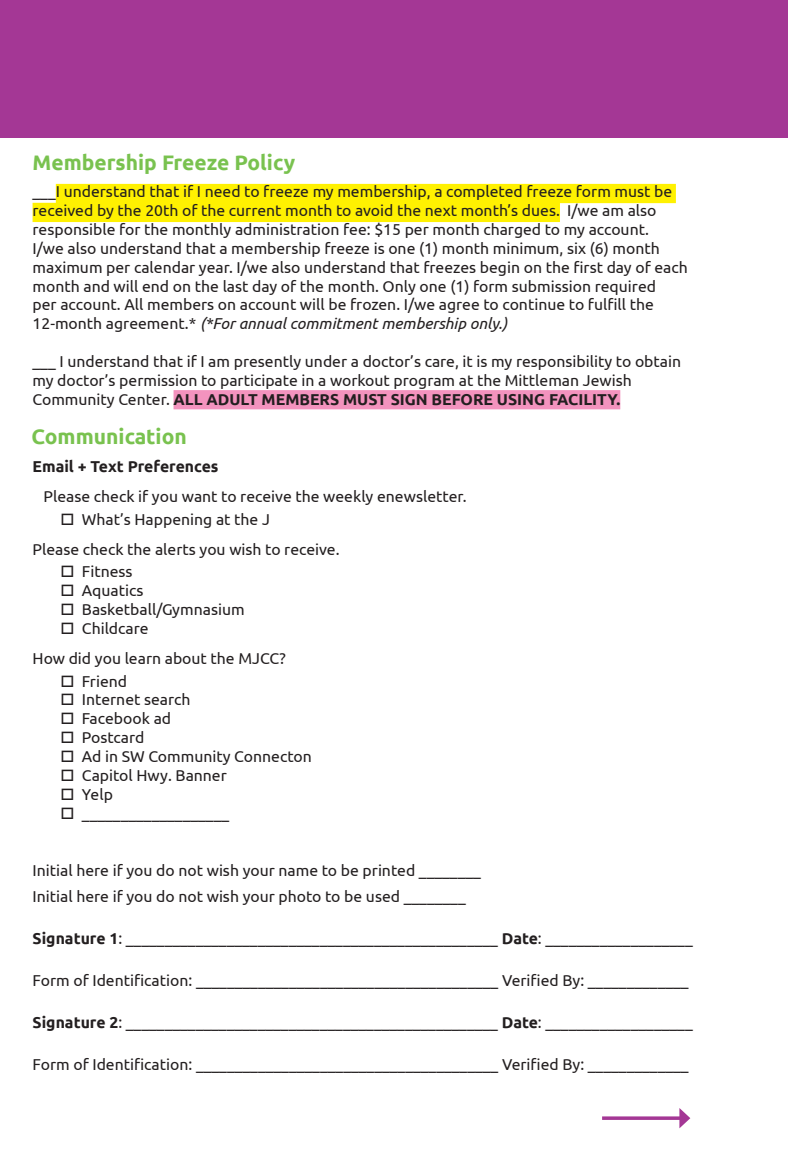
<style>
.page{position:relative;width:788px;height:1166px;background:#fff}
.page>*{position:absolute;margin:0;border:0;box-sizing:border-box;transform-origin:0 0}
.t1{font:700 21px "Ubuntu";color:#79c24f}
.t2{font:15.75px/18.9px "Ubuntu";color:#231f20}
.t3{font:700 15.75px "Ubuntu";color:#231f20}
.s1{font-style:italic}
.s2{font-weight:700}
</style>
<div class="page">
<div style="left:0;top:0;width:788px;height:137px;background:#a43795"></div>
<hr style="left:602px;top:1116px;width:80px;height:3px;background:#a43795">
<svg style="left:679px;top:1108px;width:11px;height:20px"></svg>
<div style="left:56px;top:184px;width:619px;height:19px;background:#fff101"></div>
<div style="left:33px;top:203px;width:527px;height:19px;background:#fff101"></div>
<div style="left:173px;top:390px;width:447px;height:19px;background:#f393be"></div>
<h1 class="t1" style="left:33px;top:150px;width:264px">Membership Freeze Policy</h1>
<p class="t2" style="left:33px;top:181px;width:656px">___I understand that if I need to freeze my membership, a completed freeze form must be received by the 20th of the current month to avoid the next month’s dues. I/we am also responsible for the monthly administration fee: $15 per month charged to my account.<br>I/we also understand that a membership freeze is one (1) month minimum, six (6) month maximum per calendar year. I/we also understand that freezes begin on the first day of each month and will end on the last day of the month. Only one (1) form submission required<br>per account. All members on account will be frozen. I/we agree to continue to fulfill the 12-month agreement.* <span class="s1">(*For annual commitment membership only.)</span></p>
<p class="t2" style="left:33px;top:351px;width:650px">___ I understand that if I am presently under a doctor’s care, it is my responsibility to obtain my doctor’s permission to participate in a workout program at the Mittleman Jewish<br>Community Center. <span class="s2">ALL ADULT MEMBERS MUST SIGN BEFORE USING FACILITY.</span></p>
<h1 class="t1" style="left:32px;top:424px;width:157px">Communication</h1>
<p class="t3" style="left:33px;top:457px;width:187px">Email + Text Preferences</p>
<p class="t2" style="left:43px;top:486px;width:424px">Please check if you want to receive the weekly enewsletter.</p>
<p class="t2" style="left:33px;top:504px;width:308px;line-height:29.8px;text-indent:28px">□ What’s Happening at the J<br>Please check the alerts you wish to receive.</p>
<p class="t2" style="left:61px;top:562px;width:73px">□ Fitness</p>
<p class="t2" style="left:61px;top:580px;width:84px">□ Aquatics</p>
<p class="t2" style="left:61px;top:599px;width:185px">□ Basketball/Gymnasium</p>
<p class="t2" style="left:33px;top:613px;width:255px;line-height:29.8px;text-indent:28px">□ Childcare<br>How did you learn about the MJCC?</p>
<p class="t2" style="left:61px;top:671px;width:68px">□ Friend</p>
<p class="t2" style="left:61px;top:690px;width:131px">□ Internet search</p>
<p class="t2" style="left:61px;top:709px;width:112px">□ Facebook ad</p>
<p class="t2" style="left:61px;top:727px;width:85px">□ Postcard</p>
<p class="t2" style="left:61px;top:746px;width:253px">□ Ad in SW Community Connecton</p>
<p class="t2" style="left:61px;top:765px;width:168px">□ Capitol Hwy. Banner</p>
<p class="t2" style="left:61px;top:784px;width:54px">□ Yelp</p>
<p class="t2" style="left:61px;top:803px;width:170px">□ ___________________</p>
<p class="t2" style="left:33px;top:856px;width:450px;line-height:26.2px">Initial here if you do not wish your name to be printed ________<br>Initial here if you do not wish your photo to be used ________</p>
<p class="t2" style="left:33px;top:928px;width:661px"><span class="s2">Signature 1</span>: ________________________________________________ <span class="s2">Date</span>: ___________________</p>
<p class="t2" style="left:33px;top:970px;width:657px">Form of Identification: _______________________________________ Verified By: _____________</p>
<p class="t2" style="left:33px;top:1012px;width:661px"><span class="s2">Signature 2</span>: ________________________________________________ <span class="s2">Date</span>: ___________________</p>
<p class="t2" style="left:33px;top:1054px;width:657px">Form of Identification: _______________________________________ Verified By: _____________</p>
</div>
